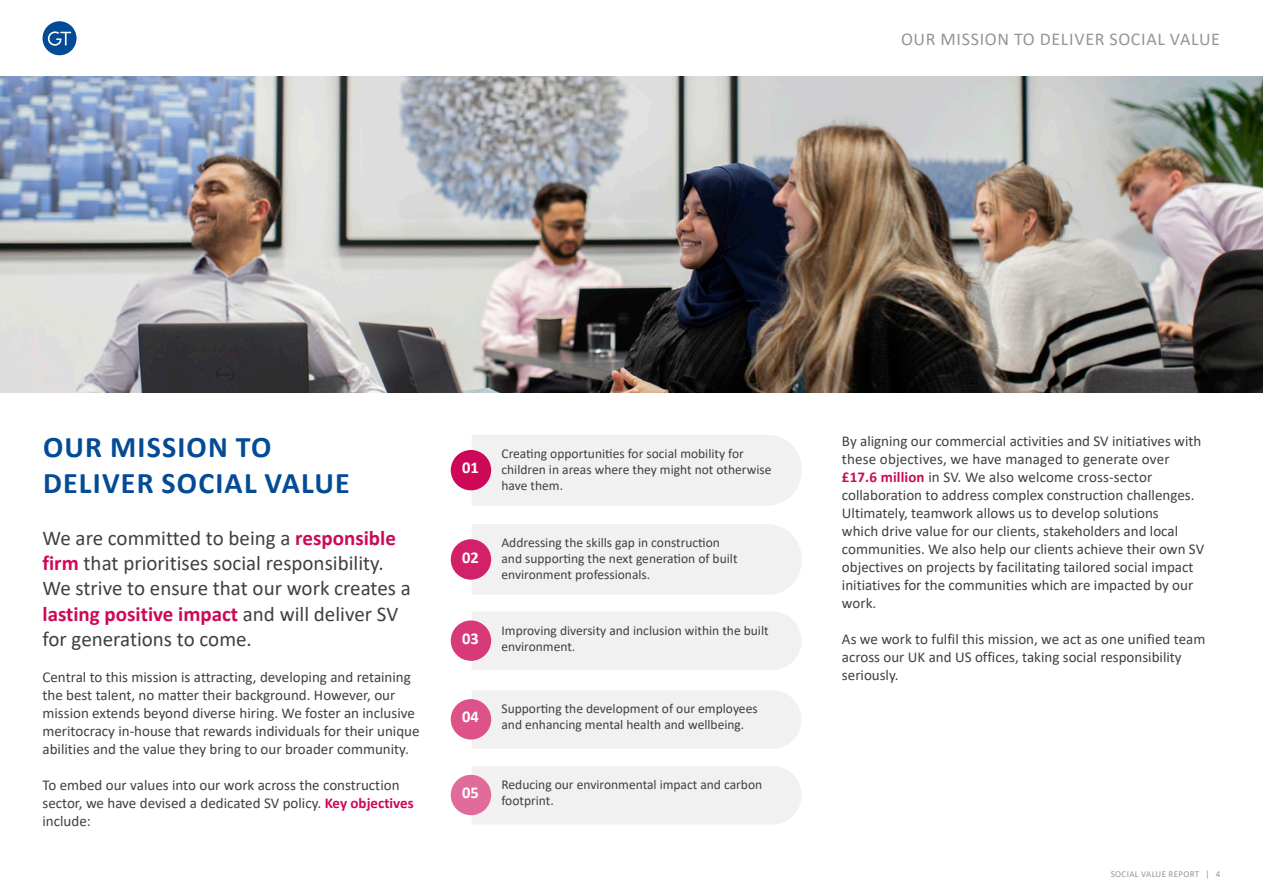
<style>
.page{position:relative;width:1263px;height:893px;background:#fff}
.page>*{position:absolute;margin:0;border:0;box-sizing:border-box;transform-origin:0 0}
.Opening_Para{font:700 30px/36px "Calibri";letter-spacing:.04em;color:#044b95}
.Opening_Para-2{font:21px/25.2px "Calibri";color:#404041}
.Top_Right_Page_Header{font:18px "Calibri";letter-spacing:.04em;color:#939598}
.t1{font:700 16.5px "Calibri";color:#fff}
.Body_Text{font:15px/18px "Calibri";color:#404041}
.t2{font:13.5px/16.2px "Calibri";color:#404041}
.t3{font:9px "Calibri";letter-spacing:.04em;color:#939598}
.s1{font-weight:700;color:#cd0857}
</style>
<div class="page">
<svg style="left:43px;top:21px;width:34px;height:34px"></svg>
<div style="left:472px;top:435px;width:329px;height:70px;background:#f1f1f1"></div>
<div style="left:451px;top:450px;width:40px;height:40px;background:#cd0857;border-radius:50%"></div>
<div style="left:472px;top:524px;width:329px;height:71px;background:#f1f1f1"></div>
<div style="left:451px;top:539px;width:40px;height:41px;background:#d22168;border-radius:50%"></div>
<div style="left:472px;top:612px;width:329px;height:58px;background:#f1f1f1"></div>
<div style="left:451px;top:620px;width:40px;height:41px;background:#d73979;border-radius:50%"></div>
<div style="left:472px;top:691px;width:329px;height:58px;background:#f1f1f1"></div>
<div style="left:451px;top:699px;width:40px;height:40px;background:#dc5289;border-radius:50%"></div>
<div style="left:472px;top:766px;width:329px;height:58px;background:#f1f1f1"></div>
<div style="left:451px;top:775px;width:40px;height:40px;background:#e16b9a;border-radius:50%"></div>
<img style="left:0;top:77px;width:1263px;height:315px">
<p class="Top_Right_Page_Header" style="left:901px;top:27px;width:321px">OUR MISSION TO DELIVER SOCIAL VALUE</p>
<p class="Opening_Para" style="left:43px;top:429px;width:308px">OUR MISSION TO<br>DELIVER SOCIAL VALUE</p>
<p class="Opening_Para-2" style="left:43px;top:525px;width:370px">We are committed to being a <span class="s1">responsible firm</span> that prioritises social responsibility.<br>We strive to ensure that our work creates a <span class="s1">lasting positive impact</span> and will deliver SV for generations to come.</p>
<p class="Body_Text" style="left:43px;top:667px;width:379px">Central to this mission is attracting, developing and retaining the best talent, no matter their background. However, our mission extends beyond diverse hiring. We foster an inclusive meritocracy in-house that rewards individuals for their unique abilities and the value they bring to our broader community.</p>
<p class="Body_Text" style="left:43px;top:775px;width:373px">To embed our values into our work across the construction sector, we have devised a dedicated SV policy. <span class="s1">Key objectives </span>include:</p>
<p class="t1" style="left:462px;top:456px;width:18px">01</p>
<p class="t1" style="left:462px;top:545px;width:18px">02</p>
<p class="t1" style="left:462px;top:627px;width:18px">03</p>
<p class="t1" style="left:462px;top:705px;width:18px">04</p>
<p class="t1" style="left:462px;top:781px;width:18px">05</p>
<p class="t2" style="left:501px;top:445px;width:271px">Creating opportunities for social mobility for children in areas where they might not otherwise have them.</p>
<p class="t2" style="left:501px;top:534px;width:238px">Addressing the skills gap in construction and supporting the next generation of built environment professionals.</p>
<p class="t2" style="left:501px;top:622px;width:269px">Improving diversity and inclusion within the built environment.</p>
<p class="t2" style="left:501px;top:700px;width:258px">Supporting the development of our employees and enhancing mental health and wellbeing.</p>
<p class="t2" style="left:501px;top:776px;width:262px">Reducing our environmental impact and carbon footprint.</p>
<p class="Body_Text" style="left:842px;top:432px;width:364px">By aligning our commercial activities and SV initiatives with these objectives, we have managed to generate over <span class="s1">£17.6 million</span> in SV. We also welcome cross-sector collaboration to address complex construction challenges.<br>Ultimately, teamwork allows us to develop solutions<br>which drive value for our clients, stakeholders and local communities. We also help our clients achieve their own SV objectives on projects by facilitating tailored social impact initiatives for the communities which are impacted by our work.</p>
<p class="Body_Text" style="left:842px;top:630px;width:365px">As we work to fulfil this mission, we act as one unified team across our UK and US offices, taking social responsibility seriously.</p>
<p class="t3" style="left:1111px;top:867px;width:111px">SOCIAL VALUE REPORT | 4</p>
</div>
